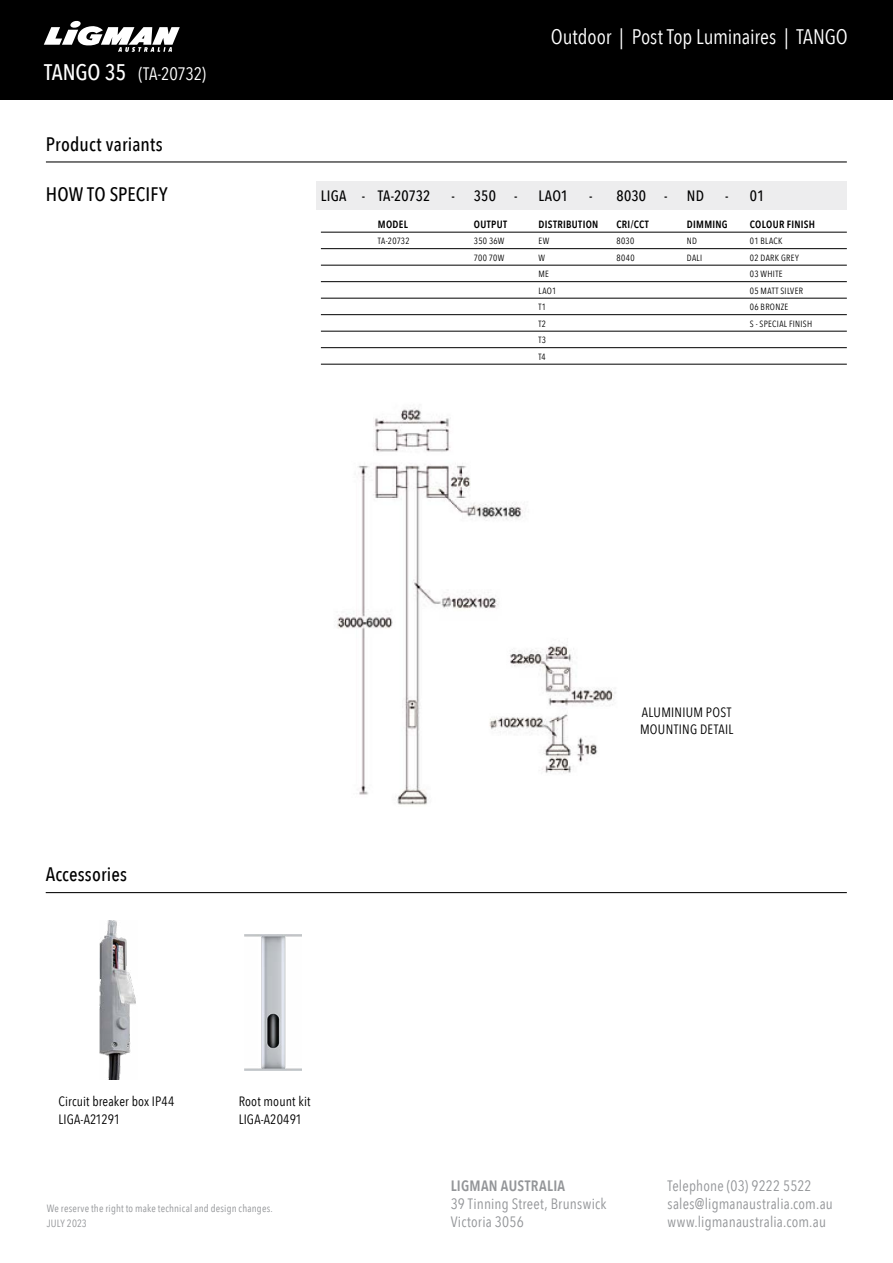
<style>
.page{position:relative;width:893px;height:1263px;background:#fff}
.page>*{position:absolute;margin:0;border:0;box-sizing:border-box;transform-origin:0 0}
.t1{font:21px "Avenir Next Condensed";letter-spacing:-.005em;color:#fff}
.t2{font:500 19.5px "Avenir Next Condensed";letter-spacing:.01em;color:#000}
.t3{font:18px "Avenir Next Condensed";letter-spacing:-.015em;color:#fff}
.t4{font:15px/18px "Avenir Next Condensed";letter-spacing:.01em;color:#939598}
.t5{font:500 15px "Avenir Next Condensed";letter-spacing:.01em;color:#000}
.t6{font:600 15px "Avenir Next Condensed";letter-spacing:.02em;color:#939598}
.t7{font:13.5px/18px "Avenir Next Condensed";letter-spacing:.01em;color:#000}
.t8{font:10.5px/15px "Avenir Next Condensed";letter-spacing:.02em;color:#939598}
.t9{font:600 10.5px "Avenir Next Condensed";letter-spacing:.03em;color:#000}
.t10{font:9px/16.5px "Avenir Next Condensed";letter-spacing:.035em;color:#000}
.s1{font-weight:500;font-size:22.5px}
</style>
<div class="page">
<img style="left:337px;top:408px;width:279px;height:397px">
<div style="left:316px;top:181px;width:531px;height:28px;background:#ededee"></div>
<hr style="left:321px;top:232px;width:526px;height:1px;background:#000">
<hr style="left:321px;top:248px;width:526px;height:1px;background:#000">
<hr style="left:321px;top:265px;width:526px;height:1px;background:#000">
<hr style="left:321px;top:281px;width:526px;height:1px;background:#000">
<hr style="left:321px;top:298px;width:526px;height:1px;background:#000">
<hr style="left:321px;top:314px;width:526px;height:1px;background:#000">
<hr style="left:321px;top:331px;width:526px;height:1px;background:#000">
<hr style="left:321px;top:347px;width:526px;height:1px;background:#000">
<hr style="left:321px;top:364px;width:526px;height:1px;background:#000">
<hr style="left:46px;top:161px;width:801px;height:1px;background:#000">
<div style="left:0;top:0;width:893px;height:99px;background:#000"></div>
<svg style="left:44px;top:20px;width:136px;height:32px"></svg>
<hr style="left:46px;top:892px;width:801px;height:1px;background:#000">
<img style="left:99px;top:920px;width:37px;height:160px">
<img style="left:245px;top:934px;width:57px;height:136px">
<p class="t3" style="left:44px;top:58px;width:163px"><span class="s1">TANGO 35</span> (TA-20732)</p>
<h1 class="t1" style="left:551px;top:19px;width:298px">Outdoor | Post Top Luminaires | TANGO</h1>
<h2 class="t2" style="left:46px;top:132px;width:118px">Product variants</h2>
<h2 class="t2" style="left:46px;top:182px;width:123px">HOW TO SPECIFY</h2>
<p class="t5" style="left:321px;top:186px;width:111px">LIGA - TA-20732</p>
<p class="t5" style="left:452px;top:186px;width:68px">- 350 -</p>
<p class="t5" style="left:538px;top:186px;width:31px">LAO1</p>
<p class="t5" style="left:589px;top:186px;width:80px">- 8030 -</p>
<p class="t5" style="left:687px;top:186px;width:19px">ND</p>
<p class="t5" style="left:725px;top:186px;width:41px">- 01</p>
<p class="t9" style="left:378px;top:215px;width:31px">MODEL</p>
<p class="t9" style="left:474px;top:215px;width:35px">OUTPUT</p>
<p class="t9" style="left:538px;top:215px;width:62px">DISTRIBUTION</p>
<p class="t9" style="left:616px;top:215px;width:34px">CRI/CCT</p>
<p class="t9" style="left:687px;top:215px;width:42px">DIMMING</p>
<p class="t9" style="left:750px;top:215px;width:67px">COLOUR FINISH</p>
<p class="t10" style="left:378px;top:232px;width:33px">TA-20732</p>
<p class="t10" style="left:474px;top:232px;width:32px">350 36W</p>
<p class="t10" style="left:538px;top:232px;width:12px">EW</p>
<p class="t10" style="left:616px;top:232px;width:19px">8030</p>
<p class="t10" style="left:687px;top:232px;width:12px">ND</p>
<p class="t10" style="left:750px;top:232px;width:34px">01 BLACK</p>
<p class="t10" style="left:474px;top:249px;width:32px">700 70W</p>
<p class="t10" style="left:538px;top:249px;width:8px">W</p>
<p class="t10" style="left:616px;top:249px;width:20px">8040</p>
<p class="t10" style="left:687px;top:249px;width:17px">DALI</p>
<p class="t10" style="left:750px;top:249px;width:50px">02 DARK GREY</p>
<p class="t10" style="left:538px;top:265px;width:12px">ME</p>
<p class="t10" style="left:750px;top:265px;width:34px">03 WHITE</p>
<p class="t10" style="left:538px;top:282px;width:19px">LAO1</p>
<p class="t10" style="left:750px;top:282px;width:55px">05 MATT SILVER</p>
<p class="t10" style="left:538px;top:298px;width:9px">T1</p>
<p class="t10" style="left:750px;top:298px;width:40px">06 BRONZE</p>
<p class="t10" style="left:538px;top:315px;width:9px">T2</p>
<p class="t10" style="left:750px;top:315px;width:64px">S - SPECIAL FINISH</p>
<p class="t10" style="left:538px;top:331px;width:9px">T3<br>T4</p>
<h2 class="t2" style="left:46px;top:862px;width:83px">Accessories</h2>
<p class="t7" style="left:59px;top:1091px;width:117px">Circuit breaker box IP44<br>LIGA-A21291</p>
<p class="t7" style="left:239px;top:1091px;width:73px">Root mount kit<br>LIGA-A20491</p>
<p class="t8" style="left:47px;top:1200px;width:227px">We reserve the right to make technical and design changes.<br>JULY 2023</p>
<p class="t7" style="left:640px;top:704px;width:95px;line-height:16.2px">ALUMINIUM POST<br>MOUNTING DETAIL</p>
<p class="t6" style="left:451px;top:1172px;width:116px">LIGMAN AUSTRALIA</p>
<p class="t4" style="left:451px;top:1194px;width:157px">39 Tinning Street, Brunswick<br>Victoria 3056</p>
<p class="t4" style="left:667px;top:1176px;width:167px">Telephone (03) 9222 5522 sales@ligmanaustralia.com.au www.ligmanaustralia.com.au</p>
</div>
